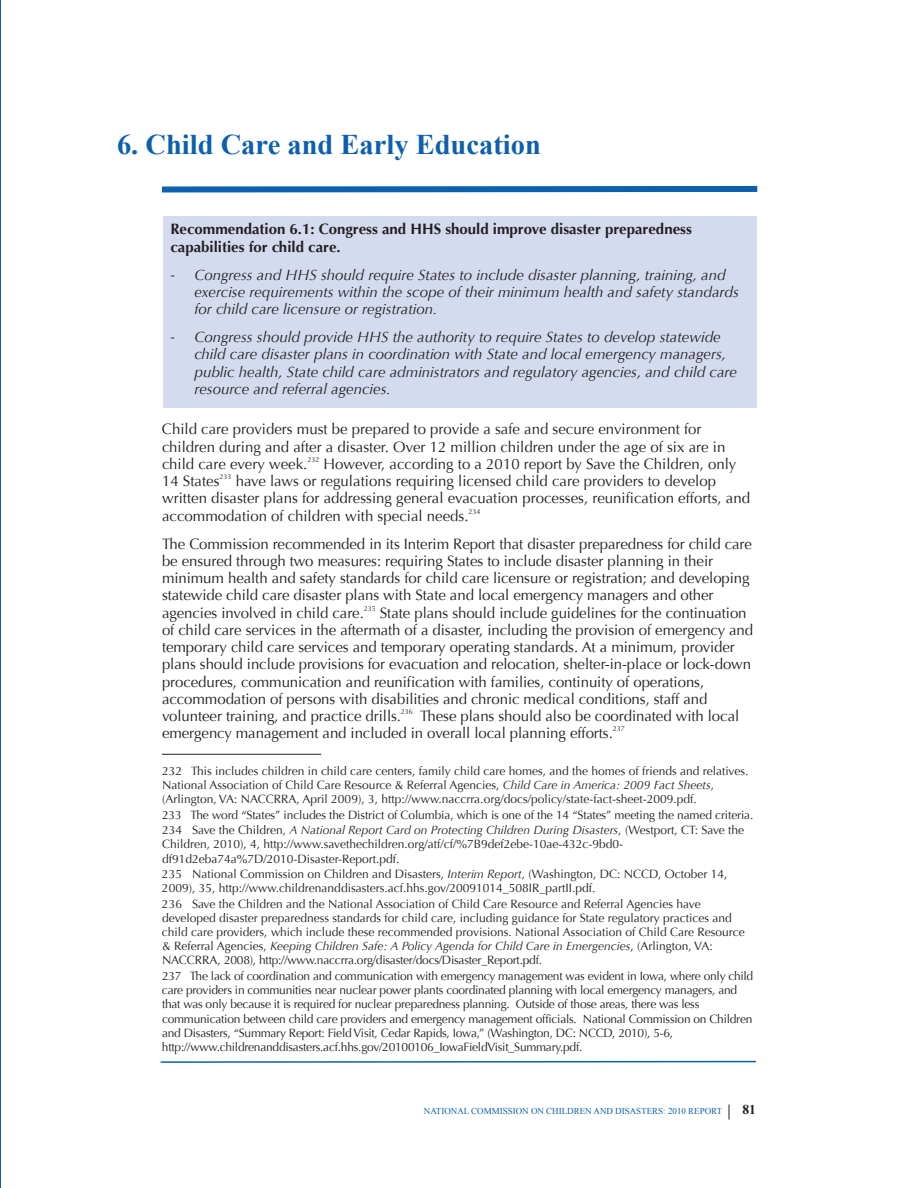
<style>
.page{position:relative;width:918px;height:1188px;background:#fff}
.page>*{position:absolute;margin:0;border:0;box-sizing:border-box;transform-origin:0 0}
.t1{font:700 28.5px "Times New Roman";color:#0d60ae}
.t2{font:15px/17.2px "Optima";letter-spacing:-.005em;color:#231f20}
.t3{font:italic 15px/17.2px "Optima";color:#231f20}
.t4{font:700 15px/17.2px "Optima";color:#231f20}
.t5{font:700 13.5px "Times New Roman";color:#231f20}
.t6{font:12px/14.5px "Optima";letter-spacing:-.01em;color:#231f20}
.t7{font:9px "Times New Roman";color:#0d60ae}
.t8{font:7.2px "Optima";color:#231f20}
.s1{font-style:italic}
</style>
<div class="page">
<svg style="left:162px;top:186px;width:596px;height:7px;background:#2f76b9"></svg>
<svg style="left:160px;top:1060px;width:596px;height:3px"></svg>
<svg style="left:729px;top:1105px;width:1px;height:15px"></svg>
<div style="left:163px;top:216px;width:594px;height:191px;background:#d5dbef"></div>
<hr style="left:162px;top:754px;width:159px;height:1px;background:#231f20">
<hr style="left:0;top:0;width:1px;height:1188px;background:#0d60ae">
<h1 class="t1" style="left:117px;top:129px;width:425px">6. Child Care and Early Education</h1>
<p class="t4" style="left:170px;top:221px;width:523px">Recommendation 6.1: Congress and HHS should improve disaster preparedness capabilities for child care.</p>
<p class="t3" style="left:194px;top:266px;width:546px;text-indent:-24px">- Congress and HHS should require States to include disaster planning, training, and exercise requirements within the scope of their minimum health and safety standards for child care licensure or registration.</p>
<p class="t3" style="left:194px;top:329px;width:544px;text-indent:-24px">- Congress should provide HHS the authority to require States to develop statewide child care disaster plans in coordination with State and local emergency managers, public health, State child care administrators and regulatory agencies, and child care resource and referral agencies.</p>
<p class="t2" style="left:162px;top:421px;width:565px">Child care providers must be prepared to provide a safe and secure environment for children during and after a disaster. Over 12 million children under the age of six are in child care every week.</p>
<p class="t8" style="left:307px;top:455px;width:14px">232</p>
<p class="t2" style="left:324px;top:455px;width:414px">However, according to a 2010 report by Save the Children, only</p>
<p class="t2" style="left:162px;top:473px;width:59px">14 States</p>
<p class="t8" style="left:220px;top:472px;width:14px">233</p>
<p class="t2" style="left:162px;top:473px;width:590px;text-indent:74px">have laws or regulations requiring licensed child care providers to develop written disaster plans for addressing general evacuation processes, reunification efforts, and accommodation of children with special needs.</p>
<p class="t8" style="left:469px;top:507px;width:14px">234</p>
<p class="t2" style="left:162px;top:535px;width:592px">The Commission recommended in its Interim Report that disaster preparedness for child care be ensured through two measures: requiring States to include disaster planning in their minimum health and safety standards for child care licensure or registration; and developing statewide child care disaster plans with State and local emergency managers and other agencies involved in child care.</p>
<p class="t8" style="left:364px;top:604px;width:14px">235</p>
<p class="t2" style="left:162px;top:604px;width:593px;text-indent:218px">State plans should include guidelines for the continuation of child care services in the aftermath of a disaster, including the provision of emergency and temporary child care services and temporary operating standards. At a minimum, provider plans should include provisions for evacuation and relocation, shelter-in-place or lock-down procedures, communication and reunification with families, continuity of operations, accommodation of persons with disabilities and chronic medical conditions, staff and volunteer training, and practice drills.</p>
<p class="t8" style="left:401px;top:707px;width:14px">236</p>
<p class="t2" style="left:162px;top:708px;width:579px;text-indent:258px">These plans should also be coordinated with local emergency management and included in overall local planning efforts.</p>
<p class="t8" style="left:613px;top:725px;width:14px">237</p>
<p class="t6" style="left:162px;top:764px;width:593px">232 This includes children in child care centers, family child care homes, and the homes of friends and relatives.<br>National Association of Child Care Resource &amp; Referral Agencies, <span class="s1">Child Care in America: 2009 Fact Sheets</span>, (Arlington, VA: NACCRRA, April 2009), 3, http://www.naccrra.org/docs/policy/state-fact-sheet-2009.pdf.<br>233 The word “States” includes the District of Columbia, which is one of the 14 “States” meeting the named criteria.<br>234 Save the Children, <span class="s1">A National Report Card on Protecting Children During Disasters</span>, (Westport, CT: Save the Children, 2010), 4, http://www.savethechildren.org/atf/cf/%7B9def2ebe-10ae-432c-9bd0- df91d2eba74a%7D/2010-Disaster-Report.pdf.<br>235 National Commission on Children and Disasters, <span class="s1">Interim Report</span>, (Washington, DC: NCCD, October 14, 2009), 35, http://www.childrenanddisasters.acf.hhs.gov/20091014_508IR_partII.pdf.<br>236 Save the Children and the National Association of Child Care Resource and Referral Agencies have developed disaster preparedness standards for child care, including guidance for State regulatory practices and child care providers, which include these recommended provisions. National Association of Child Care Resource &amp; Referral Agencies, <span class="s1">Keeping Children Safe: A Policy Agenda for Child Care in Emergencies</span>, (Arlington, VA:<br>NACCRRA, 2008), http://www.naccrra.org/disaster/docs/Disaster_Report.pdf.<br>237 The lack of coordination and communication with emergency management was evident in Iowa, where only child care providers in communities near nuclear power plants coordinated planning with local emergency managers, and that was only because it is required for nuclear preparedness planning. Outside of those areas, there was less communication between child care providers and emergency management officials. National Commission on Children and Disasters, “Summary Report: Field Visit, Cedar Rapids, Iowa,” (Washington, DC: NCCD, 2010), 5-6, http://www.childrenanddisasters.acf.hhs.gov/20100106_IowaFieldVisit_Summary.pdf.</p>
<p class="t7" style="left:424px;top:1106px;width:300px">NATIONAL COMMISSION ON CHILDREN AND DISASTERS: 2010 REPORT</p>
<p class="t5" style="left:742px;top:1102px;width:15px">81</p>
</div>
